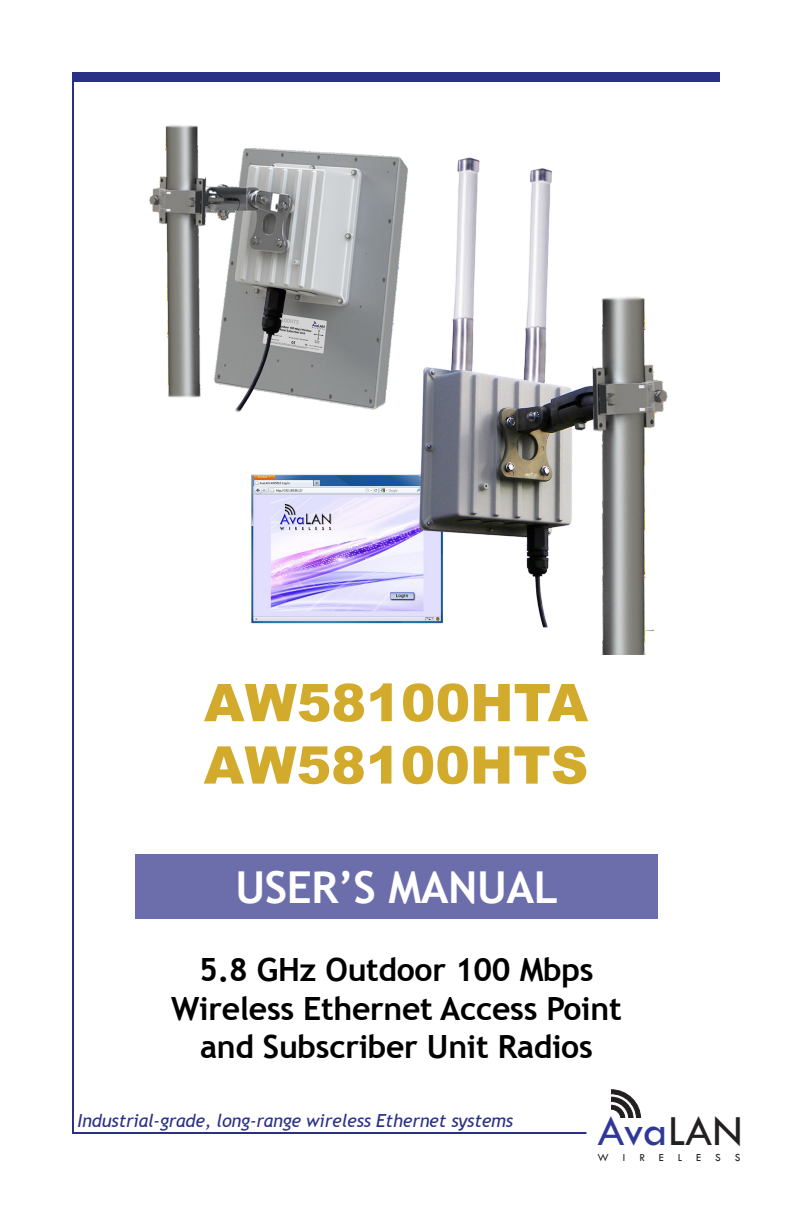
<style>
.page{position:relative;width:792px;height:1224px;background:#fff}
.page>*{position:absolute;margin:0;border:0;box-sizing:border-box;transform-origin:0 0}
.t1{font:900 52px/62.4px "Arial";color:#d2aa2c}
.t2{font:44.6px "Tw Cen";color:#2f3896}
.t3{font:700 44px "Trebuchet MS";letter-spacing:-.01em;color:#fff}
.t4{font:700 32px/38.4px "Trebuchet MS";letter-spacing:-.01em;color:#000;text-align:center}
.t5{font:italic 18px "Trebuchet MS";letter-spacing:-.01em;color:#2b3087}
.t6{font:11.2px "Tw Cen";letter-spacing:1.23em;color:#231f20}
.s1{color:#231f20}
</style>
<div class="page">
<div style="left:72px;top:72px;width:648px;height:10px;background:#2b3087"></div>
<hr style="left:72px;top:72px;width:2px;height:1062px;background:#2b3087">
<div style="left:135px;top:855px;width:522px;height:64px;background:#6b6eab"></div>
<div style="left:581px;top:1090px;width:60px;height:58px;background:#231f20;border-radius:50%"></div>
<svg style="left:585px;top:1094px;width:52px;height:50px"></svg>
<div style="left:589px;top:1097px;width:44px;height:44px;background:#231f20;border-radius:50%"></div>
<div style="left:589px;top:1097px;width:44px;height:44px;border:1px solid #231f20;border-radius:50%"></div>
<svg style="left:593px;top:1101px;width:36px;height:35px"></svg>
<div style="left:593px;top:1101px;width:36px;height:36px;border:1px solid #231f20;border-radius:50%"></div>
<div style="left:597px;top:1105px;width:28px;height:28px;background:#231f20;border-radius:50%"></div>
<div style="left:597px;top:1105px;width:28px;height:28px;border:1px solid #231f20;border-radius:50%"></div>
<div style="left:601px;top:1109px;width:20px;height:20px;background:#fff;border-radius:50%"></div>
<div style="left:601px;top:1109px;width:20px;height:20px;border:1px solid #231f20;border-radius:50%"></div>
<div style="left:570px;top:1083px;width:41px;height:75px;background:#fff"></div>
<div style="left:601px;top:1119px;width:41px;height:75px;background:#fff"></div>
<hr style="left:72px;top:1132px;width:514px;height:2px;background:#2b3087">
<img style="left:149px;top:125px;width:519px;height:530px">
<h1 class="t1" style="left:204px;top:670px;width:386px">AW58100HTA<br>AW58100HTS</h1>
<h3 class="t3" style="left:235px;top:860px;width:324px">User’s Manual</h3>
<p class="t4" style="left:171px;top:951px;width:452px">5.8 GHz Outdoor 100 Mbps<br>Wireless Ethernet Access Point and Subscriber Unit Radios</p>
<p class="t5" style="left:78px;top:1110px;width:437px">Industrial-grade, long-range wireless Ethernet systems</p>
<h2 class="t2" style="left:598px;top:1104px;width:147px">Ava<span class="s1">LAN</span></h2>
<p class="t6" style="left:598px;top:1151px;width:144px">WIRELESS</p>
</div>
